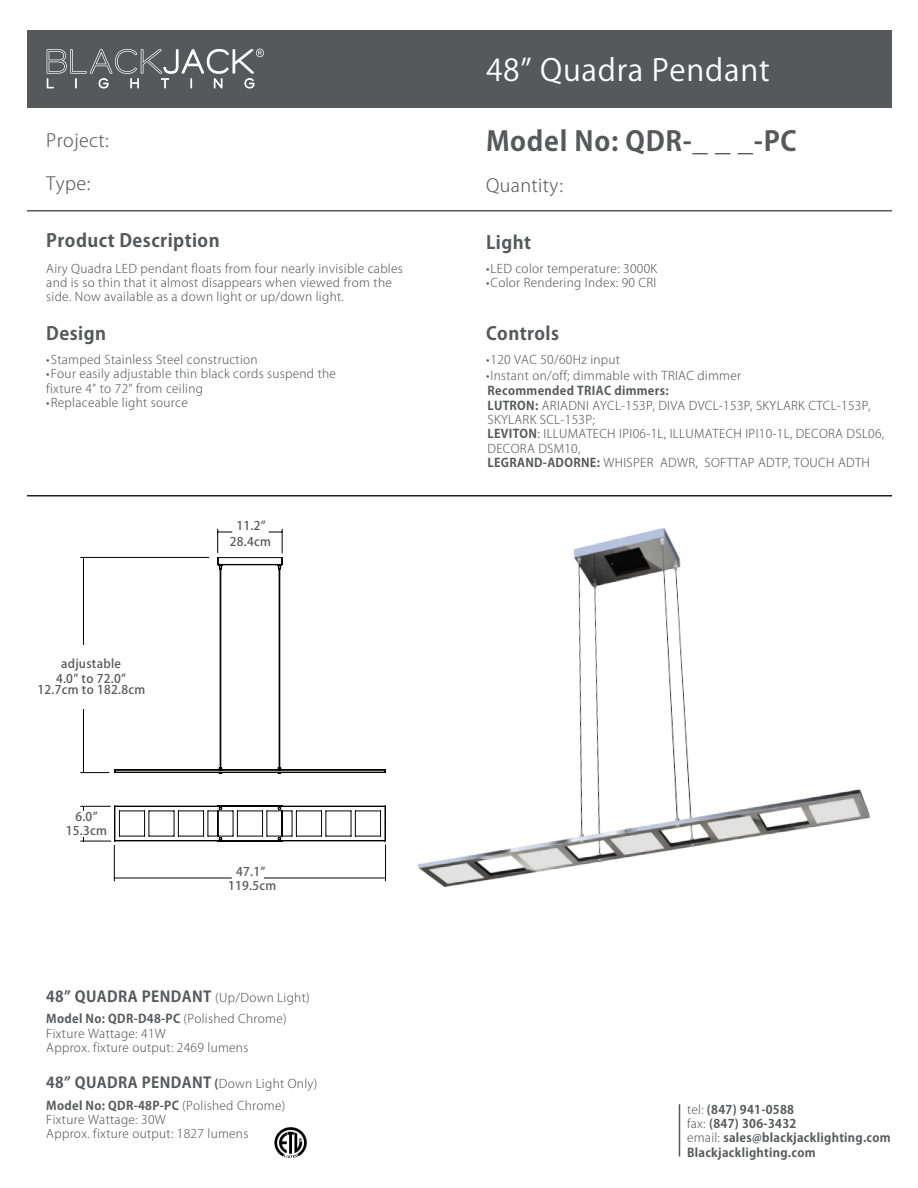
<style>
.page{position:relative;width:918px;height:1188px;background:#fff}
.page>*{position:absolute;margin:0;border:0;box-sizing:border-box;transform-origin:0 0}
.t1{font:30px "Koz Go Pro";letter-spacing:.025em;color:#fff}
.t2{font:700 27px "Koz Go Pro";letter-spacing:.025em;color:#57585a}
.t3{font:700 18px "Koz Go Pro";letter-spacing:.025em;color:#57585a}
.t4{font:300 18px "Koz Go Pro";letter-spacing:.025em;color:#57585a}
.t5{font:700 15px "Koz Go Pro";letter-spacing:.025em;color:#57585a}
.t6{font:300 12px/14.4px "Koz Go Pro";letter-spacing:.025em;color:#57585a}
.t7{font:700 12px "Koz Go Pro";letter-spacing:.025em;color:#57585a}
.t8{font:500 12px/14.4px "Koz Go Pro";letter-spacing:.025em;color:#57585a;text-align:center}
.s1{font-weight:300;font-size:12px}
.s2{font-weight:300}
.s3{font-size:12px}
.s4{font-weight:700}
.s5{font-weight:400}
</style>
<div class="page">
<img style="left:374px;top:496px;width:518px;height:391px">
<img style="left:274px;top:1127px;width:33px;height:32px">
<svg style="left:81px;top:772px;width:28px;height:1px"></svg>
<hr style="left:81px;top:557px;width:128px;height:1px;background:#040503">
<hr style="left:83px;top:694px;width:1px;height:79px;background:#040503">
<hr style="left:83px;top:557px;width:1px;height:104px;background:#040503">
<svg style="left:217px;top:529px;width:15px;height:24px"></svg>
<svg style="left:269px;top:529px;width:14px;height:24px"></svg>
<hr style="left:81px;top:841px;width:30px;height:1px;background:#040503">
<svg style="left:81px;top:806px;width:29px;height:5px"></svg>
<hr style="left:385px;top:845px;width:1px;height:36px;background:#040503">
<hr style="left:114px;top:845px;width:1px;height:36px;background:#040503">
<hr style="left:264px;top:878px;width:122px;height:1px;background:#040503">
<hr style="left:114px;top:878px;width:118px;height:1px;background:#040503">
<svg style="left:114px;top:557px;width:272px;height:285px"></svg>
<div style="left:65px;top:645px;width:37px;height:64px;background:#fff"></div>
<hr style="left:0;top:210px;width:918px;height:2px;background:#57585a">
<hr style="left:0;top:495px;width:918px;height:1px;background:#231f20">
<div style="left:0;top:14px;width:898px;height:94px;background:#57585a"></div>
<hr style="left:679px;top:1104px;width:1px;height:53px;background:#57585a">
<svg style="left:47px;top:49px;width:217px;height:40px"></svg>
<div style="left:0;top:0;width:918px;height:30px;background:#fff"></div>
<div style="left:0;top:0;width:27px;height:1174px;background:#fff"></div>
<div style="left:892px;top:0;width:26px;height:1174px;background:#fff"></div>
<p class="t1" style="left:486px;top:50px;width:285px">48” Quadra Pendant</p>
<p class="t4" style="left:46px;top:128px;width:64px">Project:</p>
<p class="t2" style="left:486px;top:123px;width:312px">Model No: QDR-_ _ _-PC</p>
<p class="t4" style="left:46px;top:172px;width:45px">Type:</p>
<p class="t4" style="left:486px;top:173px;width:78px">Quantity:</p>
<p class="t3" style="left:46px;top:229px;width:175px">Product Description</p>
<p class="t6" style="left:46px;top:261px;width:358px">Airy Quadra LED pendant floats from four nearly invisible cables and is so thin that it almost disappears when viewed from the side. Now available as a down light or up/down light.</p>
<p class="t6" style="left:486px;top:261px;width:173px">• LED color temperature: 3000K</p>
<p class="t3" style="left:486px;top:231px;width:47px">Light</p>
<p class="t6" style="left:486px;top:276px;width:172px">• Color Rendering Index: 90 CRI</p>
<p class="t3" style="left:46px;top:322px;width:61px">Design</p>
<p class="t3" style="left:486px;top:322px;width:75px">Controls</p>
<p class="t6" style="left:46px;top:352px;width:213px">• Stamped Stainless Steel construction</p>
<p class="t6" style="left:46px;top:367px;width:291px">• Four easily adjustable thin black cords suspend the fixture 4” to 72” from ceiling</p>
<p class="t6" style="left:46px;top:396px;width:143px">• Replaceable light source</p>
<p class="t8" style="left:56px;top:657px;width:72px">adjustable<br>4.0” to 72.0”</p>
<p class="t8" style="left:38px;top:683px;width:109px">12.7cm to 182.8cm</p>
<p class="t8" style="left:75px;top:810px;width:24px">6.0”</p>
<p class="t8" style="left:66px;top:824px;width:43px">15.3cm</p>
<p class="t8" style="left:236px;top:519px;width:31px">11.2”</p>
<p class="t8" style="left:230px;top:535px;width:43px">28.4cm</p>
<p class="t8" style="left:236px;top:865px;width:31px">47.1”</p>
<p class="t8" style="left:228px;top:879px;width:50px">119.5cm</p>
<p class="t5" style="left:46px;top:987px;width:265px">48” QUADRA PENDANT <span class="s1">(Up/Down Light)</span></p>
<p class="t7" style="left:46px;top:1011px;width:242px">Model No: QDR-D48-PC <span class="s2">(Polished Chrome)</span></p>
<p class="t6" style="left:46px;top:1026px;width:121px">Fixture Wattage: 41W</p>
<p class="t6" style="left:46px;top:1041px;width:204px">Approx. fixture output: 2469 lumens</p>
<p class="t5" style="left:46px;top:1073px;width:273px">48” QUADRA PENDANT <span class="s3">(</span><span class="s1">Down Light Only)</span></p>
<p class="t7" style="left:46px;top:1097px;width:241px">Model No: QDR-48P-PC <span class="s2">(Polished Chrome)</span></p>
<p class="t6" style="left:46px;top:1113px;width:121px">Fixture Wattage: 30W</p>
<p class="t6" style="left:46px;top:1127px;width:204px">Approx. fixture output: 1827 lumens</p>
<p class="t6" style="left:486px;top:352px;width:136px">• 120 VAC 50/60Hz input</p>
<p class="t6" style="left:486px;top:369px;width:257px">• Instant on/off; dimmable with TRIAC dimmer</p>
<p class="t7" style="left:488px;top:383px;width:183px">Recommended TRIAC dimmers:</p>
<p class="t6" style="left:488px;top:398px;width:385px"><span class="s4">LUTRON:</span> ARIADNI AYCL-153P, DIVA DVCL-153P, SKYLARK CTCL-153P,<br>SKYLARK SCL-153P;</p>
<p class="t6" style="left:488px;top:427px;width:398px"><span class="s4">LEVITON</span><span class="s5">:</span> ILLUMATECH IPI06-1L, ILLUMATECH IPI10-1L, DECORA DSL06,<br>DECORA DSM10,</p>
<p class="t6" style="left:488px;top:456px;width:384px"><span class="s4">LEGRAND-ADORNE:</span> WHISPER ADWR, SOFTTAP ADTP, TOUCH ADTH</p>
<p class="t7" style="left:687px;top:1102px;width:109px"><span class="s2">tel:</span> (847) 941-0588</p>
<p class="t7" style="left:687px;top:1116px;width:111px"><span class="s2">fax:</span> (847) 306-3432</p>
<p class="t7" style="left:687px;top:1130px;width:205px"><span class="s2">email:</span> sales@blackjacklighting.com</p>
<p class="t7" style="left:687px;top:1145px;width:130px">Blackjacklighting.com</p>
</div>
